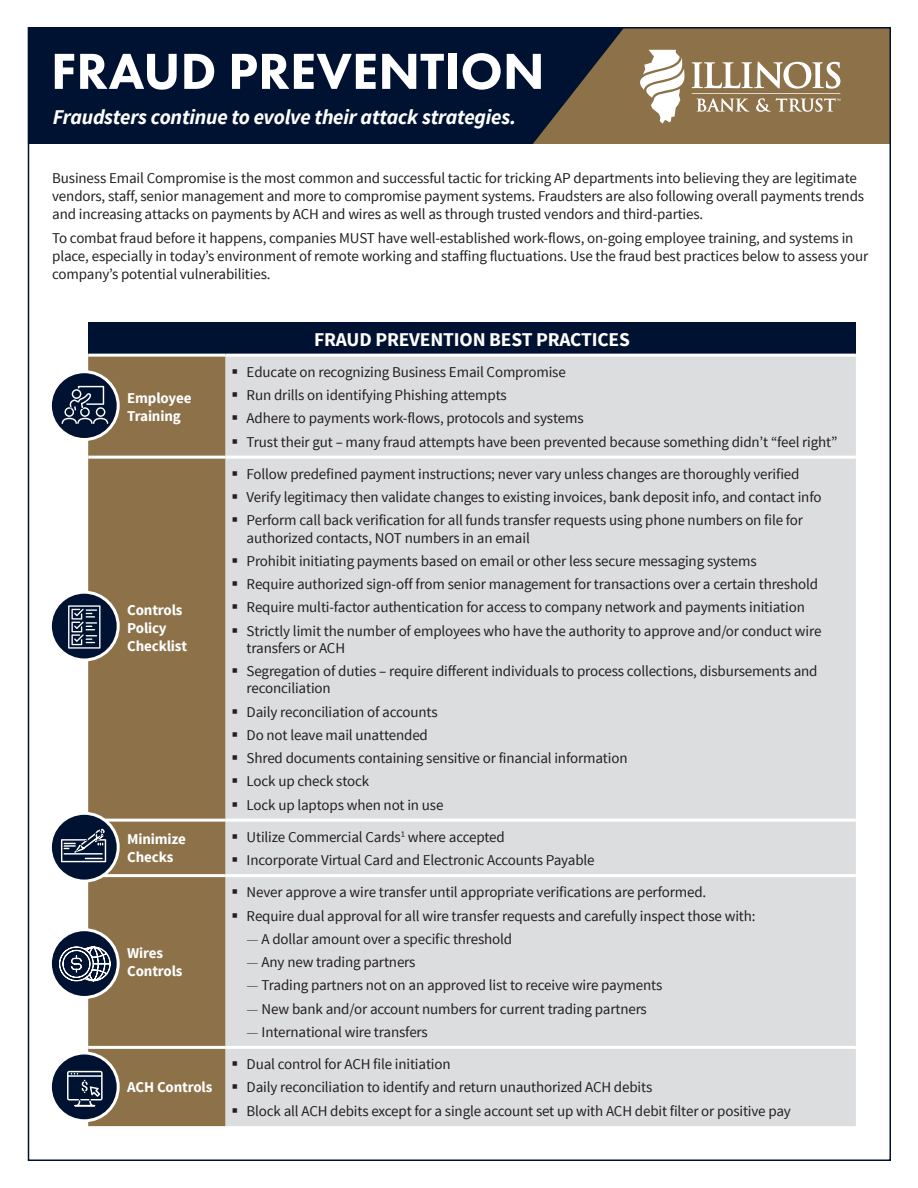
<style>
.page{position:relative;width:918px;height:1188px;background:#fff}
.page>*{position:absolute;margin:0;border:0;box-sizing:border-box;transform-origin:0 0}
.t1{font:800 52.5px "Futura PT";color:#fff}
.t2{font:italic 700 21px "Source Sans Pro";letter-spacing:-.01em;color:#fff}
.t3{font:700 19.5px "Source Sans Pro";letter-spacing:-.01em;color:#fff}
.t4{font:15px/23.2px "Source Sans Pro";letter-spacing:-.01em;color:#231f20}
.t5{font:700 15px/18px "Source Sans Pro";letter-spacing:-.01em;color:#fff}
.s1{font-weight:300}
</style>
<div class="page">
<div style="left:482px;top:27px;width:409px;height:117px;background:#8d7149"></div>
<svg style="left:31px;top:30px;width:591px;height:114px;background:#0a1932"></svg>
<div style="left:88px;top:322px;width:768px;height:33px;background:#001231"></div>
<div style="left:88px;top:357px;width:138px;height:769px;background:#8d7149"></div>
<div style="left:226px;top:357px;width:630px;height:769px;background:#dcdddf"></div>
<hr style="left:88px;top:456px;width:138px;height:3px;background:#fff">
<hr style="left:226px;top:456px;width:630px;height:3px;background:#fff">
<hr style="left:88px;top:819px;width:138px;height:3px;background:#fff">
<hr style="left:226px;top:819px;width:630px;height:3px;background:#fff">
<hr style="left:88px;top:874px;width:138px;height:3px;background:#fff">
<hr style="left:226px;top:874px;width:630px;height:3px;background:#fff">
<hr style="left:88px;top:1046px;width:138px;height:3px;background:#fff">
<hr style="left:226px;top:1046px;width:630px;height:3px;background:#fff">
<hr style="left:88px;top:354px;width:138px;height:3px;background:#fff">
<hr style="left:226px;top:354px;width:630px;height:3px;background:#fff">
<svg style="left:640px;top:50px;width:200px;height:74px"></svg>
<svg style="left:51px;top:369px;width:70px;height:755px"></svg>
<svg style="left:59px;top:946px;width:52px;height:35px"></svg>
<svg style="left:61px;top:829px;width:45px;height:33px"></svg>
<svg style="left:62px;top:386px;width:46px;height:38px;background:#38465e"></svg>
<svg style="left:68px;top:605px;width:33px;height:44px"></svg>
<svg style="left:67px;top:1071px;width:36px;height:35px"></svg>
<svg style="left:233px;top:369px;width:4px;height:5px"></svg>
<svg style="left:233px;top:392px;width:4px;height:5px"></svg>
<svg style="left:233px;top:416px;width:4px;height:4px"></svg>
<svg style="left:233px;top:439px;width:4px;height:4px"></svg>
<svg style="left:233px;top:471px;width:4px;height:5px"></svg>
<svg style="left:233px;top:494px;width:4px;height:5px"></svg>
<svg style="left:233px;top:518px;width:4px;height:4px"></svg>
<svg style="left:233px;top:558px;width:4px;height:5px"></svg>
<svg style="left:233px;top:581px;width:4px;height:5px"></svg>
<svg style="left:233px;top:605px;width:4px;height:4px"></svg>
<svg style="left:233px;top:628px;width:4px;height:4px"></svg>
<svg style="left:233px;top:668px;width:4px;height:5px"></svg>
<svg style="left:233px;top:709px;width:4px;height:4px"></svg>
<svg style="left:233px;top:732px;width:4px;height:5px"></svg>
<svg style="left:233px;top:755px;width:4px;height:5px"></svg>
<svg style="left:233px;top:779px;width:4px;height:4px"></svg>
<svg style="left:233px;top:802px;width:4px;height:4px"></svg>
<svg style="left:233px;top:834px;width:4px;height:5px"></svg>
<svg style="left:233px;top:857px;width:4px;height:5px"></svg>
<svg style="left:233px;top:890px;width:4px;height:4px"></svg>
<svg style="left:233px;top:913px;width:4px;height:4px"></svg>
<svg style="left:233px;top:1061px;width:4px;height:5px"></svg>
<svg style="left:233px;top:1085px;width:4px;height:4px"></svg>
<svg style="left:233px;top:1108px;width:4px;height:4px"></svg>
<h1 class="t1" style="left:51px;top:39px;width:495px">FRAUD PREVENTION</h1>
<h2 class="t2" style="left:53px;top:104px;width:465px">Fraudsters continue to evolve their attack strategies.</h2>
<p class="t4" style="left:52px;top:170px;width:813px;line-height:18px">Business Email Compromise is the most common and successful tactic for tricking AP departments into believing they are legitimate vendors, staff, senior management and more to compromise payment systems. Fraudsters are also following overall payments trends and increasing attacks on payments by ACH and wires as well as through trusted vendors and third-parties.</p>
<p class="t4" style="left:52px;top:230px;width:818px;line-height:18px">To combat fraud before it happens, companies MUST have well-established work-flows, on-going employee training, and systems in place, especially in today’s environment of remote working and staffing fluctuations. Use the fraud best practices below to assess your company’s potential vulnerabilities.</p>
<p class="t5" style="left:127px;top:389px;width:66px">Employee<br>Training</p>
<p class="t5" style="left:127px;top:602px;width:61px">Controls<br>Policy<br>Checklist</p>
<h3 class="t3" style="left:314px;top:327px;width:317px">FRAUD PREVENTION BEST PRACTICES</h3>
<p class="t4" style="left:247px;top:361px;width:592px">Educate on recognizing Business Email Compromise<br>Run drills on identifying Phishing attempts<br>Adhere to payments work-flows, protocols and systems<br>Trust their gut – many fraud attempts have been prevented because something didn’t “feel right”</p>
<p class="t4" style="left:247px;top:463px;width:576px">Follow predefined payment instructions; never vary unless changes are thoroughly verified<br>Verify legitimacy then validate changes to existing invoices, bank deposit info, and contact info<br>Perform call back verification for all funds transfer requests using phone numbers on file for</p>
<p class="t4" style="left:247px;top:526px;width:576px">authorized contacts, NOT numbers in an email<br>Prohibit initiating payments based on email or other less secure messaging systems<br>Require authorized sign-off from senior management for transactions over a certain threshold Require multi-factor authentication for access to company network and payments initiation Strictly limit the number of employees who have the authority to approve and/or conduct wire</p>
<p class="t4" style="left:247px;top:637px;width:573px">transfers or ACH<br>Segregation of duties – require different individuals to process collections, disbursements and</p>
<p class="t4" style="left:247px;top:677px;width:382px">reconciliation<br>Daily reconciliation of accounts<br>Do not leave mail unattended<br>Shred documents containing sensitive or financial information<br>Lock up check stock<br>Lock up laptops when not in use</p>
<p class="t5" style="left:127px;top:831px;width:60px">Minimize<br>Checks</p>
<p class="t4" style="left:247px;top:826px;width:350px">Utilize Commercial Cards<sup>1</sup> where accepted<br>Incorporate Virtual Card and Electronic Accounts Payable</p>
<p class="t5" style="left:127px;top:945px;width:57px">Wires<br>Controls</p>
<p class="t5" style="left:127px;top:1079px;width:87px">ACH Controls</p>
<p class="t4" style="left:247px;top:881px;width:511px">Never approve a wire transfer until appropriate verifications are performed.<br>Require dual approval for all wire transfer requests and carefully inspect those with:</p>
<p class="t4" style="left:247px;top:928px;width:267px"><span class="s1">—</span> A dollar amount over a specific threshold</p>
<p class="t4" style="left:247px;top:951px;width:170px"><span class="s1">—</span> Any new trading partners</p>
<p class="t4" style="left:247px;top:974px;width:417px"><span class="s1">—</span> Trading partners not on an approved list to receive wire payments</p>
<p class="t4" style="left:247px;top:997px;width:402px"><span class="s1">—</span> New bank and/or account numbers for current trading partners</p>
<p class="t4" style="left:247px;top:1021px;width:183px"><span class="s1">—</span> International wire transfers</p>
<p class="t4" style="left:247px;top:1053px;width:546px">Dual control for ACH file initiation<br>Daily reconciliation to identify and return unauthorized ACH debits<br>Block all ACH debits except for a single account set up with ACH debit filter or positive pay</p>
</div>
